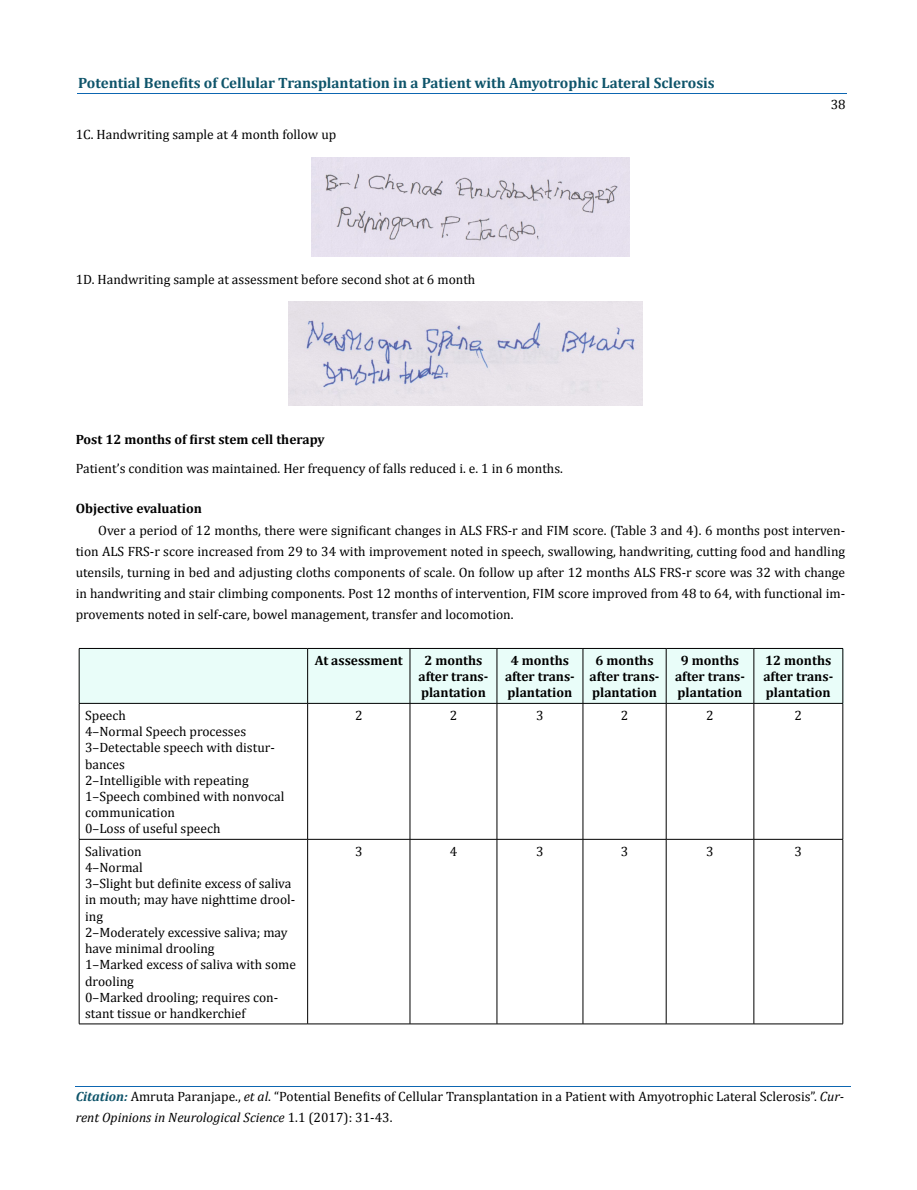
<style>
.page{position:relative;width:917px;height:1190px;background:#fff}
.page>*{position:absolute;margin:0;border:0;box-sizing:border-box;transform-origin:0 0}
.t1{font:700 15px "Cambria";color:#0e546a}
.t2{font:13.5px/16.2px "Cambria";color:#000}
.t3{font:700 13.5px/16.2px "Cambria";color:#000;text-align:center}
.s1{font-weight:700;font-style:italic;font-size:13.35px;color:#0e546a}
.s2{font-style:italic}
</style>
<div class="page">
<hr style="left:76px;top:94px;width:770px;height:1px;background:#0d66b1">
<hr style="left:75px;top:1086px;width:775px;height:1px;background:#0d66b1">
<img style="left:312px;top:157px;width:317px;height:99px">
<img style="left:288px;top:302px;width:354px;height:103px">
<div style="left:79px;top:648px;width:764px;height:56px;background:#e9fdf9"></div>
<hr style="left:79px;top:648px;width:228px;height:1px;background:#000">
<hr style="left:79px;top:648px;width:1px;height:55px;background:#000">
<hr style="left:307px;top:648px;width:103px;height:1px;background:#000">
<hr style="left:307px;top:648px;width:1px;height:55px;background:#000">
<hr style="left:410px;top:648px;width:87px;height:1px;background:#000">
<hr style="left:410px;top:648px;width:1px;height:55px;background:#000">
<hr style="left:497px;top:648px;width:86px;height:1px;background:#000">
<hr style="left:496px;top:648px;width:1px;height:55px;background:#000">
<hr style="left:583px;top:648px;width:83px;height:1px;background:#000">
<hr style="left:582px;top:648px;width:1px;height:55px;background:#000">
<hr style="left:666px;top:648px;width:87px;height:1px;background:#000">
<hr style="left:666px;top:648px;width:1px;height:55px;background:#000">
<hr style="left:753px;top:648px;width:90px;height:1px;background:#000">
<hr style="left:753px;top:648px;width:1px;height:55px;background:#000">
<hr style="left:842px;top:648px;width:1px;height:55px;background:#000">
<hr style="left:79px;top:703px;width:228px;height:1px;background:#000">
<hr style="left:79px;top:703px;width:1px;height:136px;background:#000">
<hr style="left:307px;top:703px;width:103px;height:1px;background:#000">
<hr style="left:307px;top:703px;width:1px;height:136px;background:#000">
<hr style="left:410px;top:703px;width:87px;height:1px;background:#000">
<hr style="left:410px;top:703px;width:1px;height:136px;background:#000">
<hr style="left:497px;top:703px;width:86px;height:1px;background:#000">
<hr style="left:496px;top:703px;width:1px;height:136px;background:#000">
<hr style="left:583px;top:703px;width:83px;height:1px;background:#000">
<hr style="left:582px;top:703px;width:1px;height:136px;background:#000">
<hr style="left:666px;top:703px;width:87px;height:1px;background:#000">
<hr style="left:666px;top:703px;width:1px;height:136px;background:#000">
<hr style="left:753px;top:703px;width:90px;height:1px;background:#000">
<hr style="left:753px;top:703px;width:1px;height:136px;background:#000">
<hr style="left:842px;top:703px;width:1px;height:136px;background:#000">
<hr style="left:79px;top:839px;width:228px;height:1px;background:#000">
<hr style="left:79px;top:839px;width:1px;height:184px;background:#000">
<hr style="left:307px;top:839px;width:103px;height:1px;background:#000">
<hr style="left:307px;top:839px;width:1px;height:184px;background:#000">
<hr style="left:410px;top:839px;width:87px;height:1px;background:#000">
<hr style="left:410px;top:839px;width:1px;height:184px;background:#000">
<hr style="left:497px;top:839px;width:86px;height:1px;background:#000">
<hr style="left:496px;top:839px;width:1px;height:184px;background:#000">
<hr style="left:583px;top:839px;width:83px;height:1px;background:#000">
<hr style="left:582px;top:839px;width:1px;height:184px;background:#000">
<hr style="left:666px;top:839px;width:87px;height:1px;background:#000">
<hr style="left:666px;top:839px;width:1px;height:184px;background:#000">
<hr style="left:753px;top:839px;width:90px;height:1px;background:#000">
<hr style="left:753px;top:839px;width:1px;height:184px;background:#000">
<hr style="left:842px;top:839px;width:1px;height:184px;background:#000">
<hr style="left:79px;top:1023px;width:228px;height:1px;background:#000">
<hr style="left:307px;top:1023px;width:103px;height:1px;background:#000">
<hr style="left:410px;top:1023px;width:87px;height:1px;background:#000">
<hr style="left:497px;top:1023px;width:86px;height:1px;background:#000">
<hr style="left:583px;top:1023px;width:83px;height:1px;background:#000">
<hr style="left:666px;top:1023px;width:87px;height:1px;background:#000">
<hr style="left:753px;top:1023px;width:90px;height:1px;background:#000">
<p class="t1" style="left:78px;top:74px;width:638px">Potential Benefits of Cellular Transplantation in a Patient with Amyotrophic Lateral Sclerosis</p>
<p class="t2" style="left:76px;top:127px;width:262px">1C. Handwriting sample at 4 month follow up</p>
<p class="t2" style="left:76px;top:271px;width:401px">1D. Handwriting sample at assessment before second shot at 6 month</p>
<p class="t3" style="left:76px;top:431px;width:250px">Post 12 months of first stem cell therapy</p>
<p class="t2" style="left:76px;top:460px;width:488px">Patient’s condition was maintained. Her frequency of falls reduced i. e. 1 in 6 months.</p>
<p class="t2" style="left:830px;top:97px;width:16px">38</p>
<p class="t3" style="left:76px;top:500px;width:128px">Objective evaluation</p>
<p class="t2" style="left:76px;top:519px;width:771px;line-height:21px;text-align:justify;text-indent:23px">Over a period of 12 months, there were significant changes in ALS FRS-r and FIM score. (Table 3 and 4). 6 months post interven&shy;tion ALS FRS-r score increased from 29 to 34 with improvement noted in speech, swallowing, handwriting, cutting food and handling utensils, turning in bed and adjusting cloths components of scale. On follow up after 12 months ALS FRS-r score was 32 with change in handwriting and stair climbing components. Post 12 months of intervention, FIM score improved from 48 to 64, with functional im&shy;provements noted in self-care, bowel management, transfer and locomotion.</p>
<p class="t3" style="left:315px;top:652px;width:89px">At assessment</p>
<p class="t3" style="left:418px;top:652px;width:71px">2 months after trans&shy;plantation</p>
<p class="t3" style="left:505px;top:652px;width:71px">4 months after trans&shy;plantation</p>
<p class="t3" style="left:589px;top:652px;width:71px">6 months after trans&shy;plantation</p>
<p class="t3" style="left:675px;top:652px;width:71px">9 months after trans&shy;plantation</p>
<p class="t3" style="left:763px;top:652px;width:71px;text-align:left">12 months after trans&shy;plantation</p>
<p class="t2" style="left:85px;top:707px;width:201px">Speech<br>4–Normal Speech processes<br>3–Detectable speech with distur&shy;bances<br>2–Intelligible with repeating<br>1–Speech combined with nonvocal communication<br>0–Loss of useful speech</p>
<p class="t2" style="left:355px;top:707px;width:9px">2</p>
<p class="t2" style="left:449px;top:707px;width:9px">2</p>
<p class="t2" style="left:536px;top:707px;width:9px">3</p>
<p class="t2" style="left:620px;top:707px;width:9px">2</p>
<p class="t2" style="left:706px;top:707px;width:9px">2</p>
<p class="t2" style="left:794px;top:707px;width:9px">2</p>
<p class="t2" style="left:85px;top:843px;width:212px">Salivation<br>4–Normal<br>3–Slight but definite excess of saliva in mouth; may have nighttime drool&shy;ing<br>2–Moderately excessive saliva; may have minimal drooling<br>1–Marked excess of saliva with some drooling<br>0–Marked drooling; requires con&shy;stant tissue or handkerchief</p>
<p class="t2" style="left:355px;top:843px;width:9px">3</p>
<p class="t2" style="left:449px;top:843px;width:9px">4</p>
<p class="t2" style="left:536px;top:843px;width:9px">3</p>
<p class="t2" style="left:620px;top:843px;width:9px">3</p>
<p class="t2" style="left:706px;top:843px;width:9px">3</p>
<p class="t2" style="left:794px;top:843px;width:9px">3</p>
<p class="t2" style="left:76px;top:1085px;width:769px;line-height:21px"><span class="s1">Citation:</span> Amruta Paranjape., <span class="s2">et al</span>. “Potential Benefits of Cellular Transplantation in a Patient with Amyotrophic Lateral Sclerosis”. <span class="s2">Cur&shy;rent Opinions in Neurological Science</span> 1.1 (2017): 31-43.</p>
</div>
